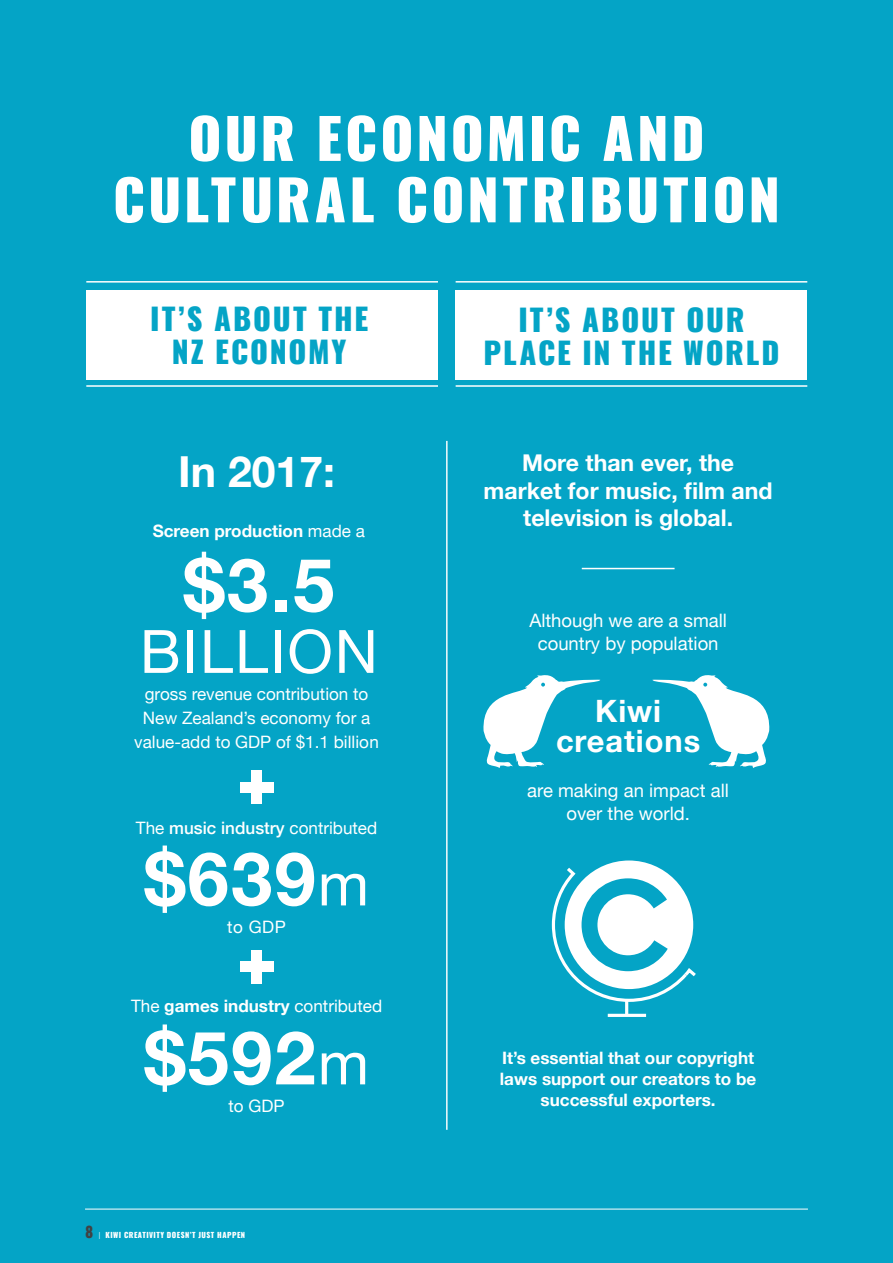
<style>
.page{position:relative;width:893px;height:1263px;background:#04a4c6}
.page>*{position:absolute;margin:0;border:0;box-sizing:border-box;transform-origin:0 0}
.Body_Copy_new{font:700 74.1px "Helvetica Neue";letter-spacing:.03em;color:#fff}
.Body_Copy_new-2{font:59.85px "Helvetica Neue";letter-spacing:.03em;color:#fff}
.Subheading{font:800 55.5px/61.3px "Oswald";letter-spacing:.05em;color:#fff;text-align:center}
.Body_Copy_new-3{font:700 42.75px "Helvetica Neue";color:#fff}
.Body_Copy_new-4{font:700 30.75px/30.5px "Helvetica Neue";letter-spacing:.03em;color:#fff;text-align:center}
.Subheading-2{font:800 30px/33px "Oswald";letter-spacing:.06em;color:#04a4c6;text-align:center}
.Body_Copy_new-5{font:700 23.1px/27.5px "Helvetica Neue";color:#fff;text-align:center}
.Body_Copy_new-6{font:18.6px/22.5px "Helvetica Neue";color:#fff;text-align:center}
.Body_Copy_new-7{font:17.1px/24.2px "Helvetica Neue";color:#fff;text-align:center}
.Body_Copy_new-8{font:700 17.1px/21.5px "Helvetica Neue";color:#fff;text-align:center}
.t1{font:800 7.5px "Oswald";letter-spacing:.06em;color:#fff}
.s1{font-weight:400}
.s2{font-weight:500}
.s3{font-weight:400;font-size:59.85px}
.s4{font-weight:700}
.s5{font-size:15px;color:#414243}
.s6{font-family:"Gotham HTF";font-weight:400}
</style>
<div class="page">
<hr style="left:85px;top:1209px;width:723px;height:1px;background:#fff">
<hr style="left:446px;top:441px;width:2px;height:689px;background:#fff">
<svg style="left:551px;top:864px;width:145px;height:139px"></svg>
<hr style="left:625px;top:1000px;width:3px;height:15px;background:#fff">
<hr style="left:608px;top:1014px;width:38px;height:3px;background:#fff">
<hr style="left:582px;top:568px;width:93px;height:1px;background:#fff">
<svg style="left:483px;top:675px;width:117px;height:93px"></svg>
<svg style="left:652px;top:675px;width:118px;height:93px"></svg>
<hr style="left:86px;top:385px;width:352px;height:2px;background:#fff">
<hr style="left:86px;top:281px;width:352px;height:2px;background:#fff">
<div style="left:86px;top:290px;width:352px;height:89px;background:#fff"></div>
<hr style="left:456px;top:385px;width:351px;height:2px;background:#fff">
<hr style="left:456px;top:281px;width:351px;height:2px;background:#fff">
<div style="left:456px;top:290px;width:351px;height:89px;background:#fff"></div>
<div style="left:251px;top:770px;width:11px;height:34px;background:#fff"></div>
<div style="left:240px;top:782px;width:33px;height:10px;background:#fff"></div>
<div style="left:251px;top:950px;width:11px;height:33px;background:#fff"></div>
<div style="left:240px;top:961px;width:33px;height:11px;background:#fff"></div>
<p class="Subheading" style="left:113px;top:110px;width:669px">OUR ECONOMIC AND<br>CULTURAL CONTRIBUTION</p>
<p class="Subheading-2" style="left:150px;top:303px;width:219px">IT’S ABOUT THE<br>NZ ECONOMY</p>
<p class="Subheading-2" style="left:483px;top:304px;width:298px">IT’S ABOUT OUR<br>PLACE IN THE WORLD</p>
<p class="Body_Copy_new-3" style="left:178px;top:438px;width:158px">In 2017:</p>
<p class="Body_Copy_new-8" style="left:153px;top:521px;width:214px">Screen production <span class="s1">made a</span></p>
<p class="Body_Copy_new" style="left:183px;top:527px;width:152px">$3.5</p>
<p class="Body_Copy_new-2" style="left:140px;top:608px;width:240px">BILLION</p>
<p class="Body_Copy_new-7" style="left:134px;top:683px;width:246px">gross revenue contribution to<br>New Zealand’s economy for a value-add to GDP of $1.1 billion</p>
<p class="Body_Copy_new-7" style="left:136px;top:816px;width:243px">The <span class="s2">music industry</span> contributed</p>
<p class="Body_Copy_new" style="left:144px;top:821px;width:226px">$639<span class="s3">m</span></p>
<p class="Body_Copy_new-7" style="left:227px;top:915px;width:60px">to GDP</p>
<p class="Body_Copy_new-7" style="left:131px;top:995px;width:253px">The <span class="s4">games industry</span> contributed</p>
<p class="Body_Copy_new" style="left:144px;top:1000px;width:226px">$592<span class="s3">m</span></p>
<p class="Body_Copy_new-7" style="left:229px;top:1094px;width:58px">to GDP</p>
<p class="t1" style="left:85px;top:1229px;width:162px"><span class="s5">8</span> <span class="s6">|</span> KIWI CREATIVITY DOESN’T JUST HAPPEN</p>
<p class="Body_Copy_new-5" style="left:484px;top:450px;width:291px">More than ever, the market for music, film and television is global.</p>
<p class="Body_Copy_new-6" style="left:529px;top:610px;width:199px">Although we are a small country by population</p>
<p class="Body_Copy_new-4" style="left:556px;top:696px;width:146px">Kiwi creations</p>
<p class="Body_Copy_new-6" style="left:527px;top:780px;width:203px">are making an impact all over the world.</p>
<p class="Body_Copy_new-8" style="left:500px;top:1047px;width:258px">It’s essential that our copyright laws support our creators to be successful exporters.</p>
</div>
